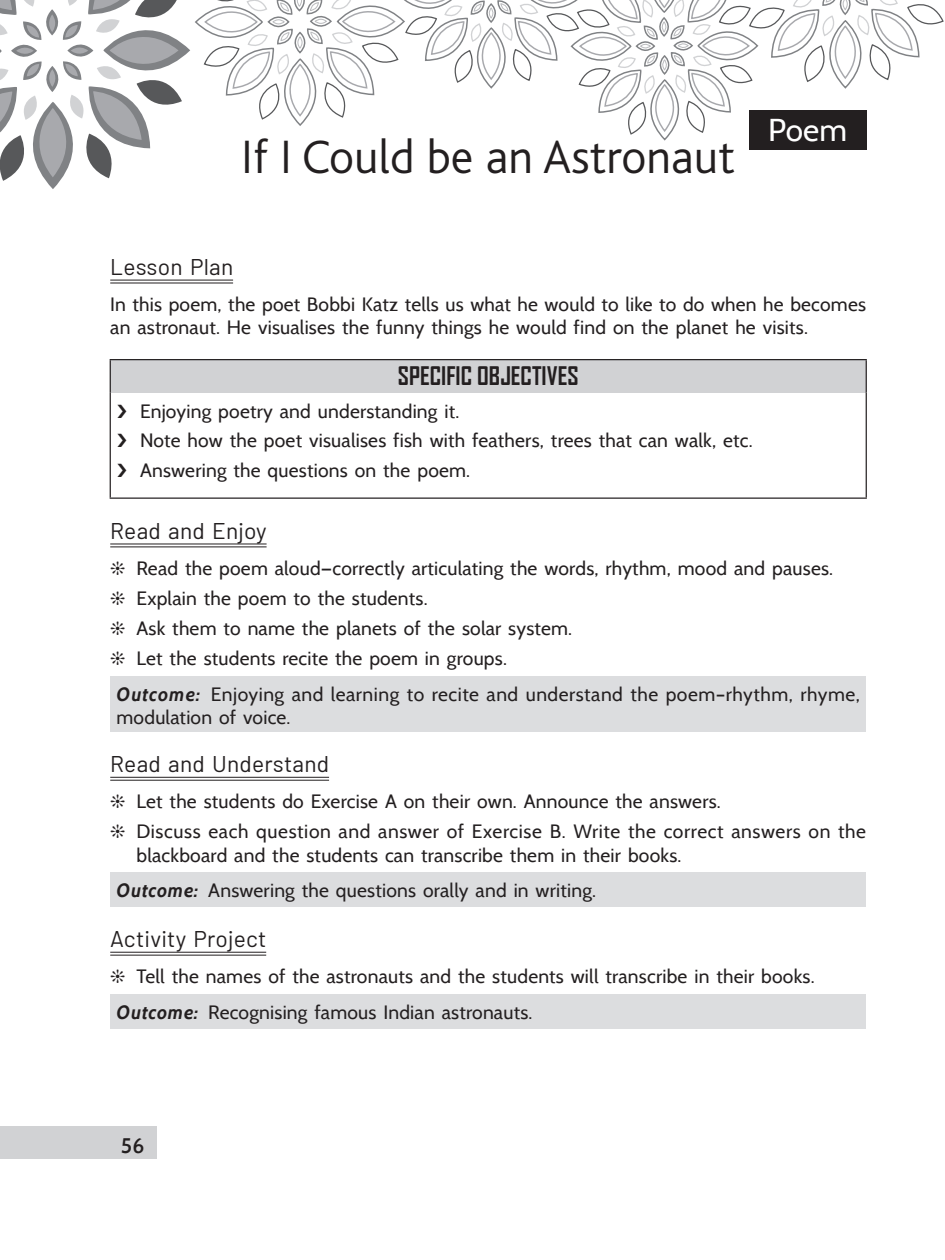
<style>
.page{position:relative;width:945px;height:1260px;background:#fff}
.page>*{position:absolute;margin:0;border:0;box-sizing:border-box;transform-origin:0 0}
.Chapter_head{font:300 49px "Bliss Icelandic";color:#231f20}
.t1{font:31.5px "Cabin";color:#fff}
.t2{font:700 24.5px "Agency FB";color:#231f20}
.Heading_2{font:22.75px "Barlow";letter-spacing:.01em;color:#231f20}
.t3{font:600 21px "Cabin";color:#231f20}
.Body_text{font:19.25px/23.1px "Cabin";letter-spacing:.01em;color:#231f20}
.Specific_Objective{font:19.25px "Cabin";letter-spacing:.01em;color:#231f20}
.s1{font-weight:700;font-style:italic}
</style>
<div class="page">
<svg style="left:0;top:0;width:943px;height:189px"></svg>
<div style="left:0;top:1126px;width:157px;height:33px;background:#d1d2d4"></div>
<hr style="left:110px;top:280px;width:123px;height:1px;background:#231f20">
<hr style="left:110px;top:283px;width:123px;height:1px;background:#231f20">
<hr style="left:110px;top:544px;width:157px;height:1px;background:#231f20">
<hr style="left:110px;top:547px;width:157px;height:1px;background:#231f20">
<hr style="left:110px;top:777px;width:219px;height:1px;background:#231f20">
<hr style="left:110px;top:780px;width:219px;height:1px;background:#231f20">
<hr style="left:110px;top:952px;width:156px;height:1px;background:#231f20">
<hr style="left:110px;top:955px;width:156px;height:1px;background:#231f20">
<div style="left:110px;top:360px;width:756px;height:32px;background:#d1d2d4"></div>
<hr style="left:110px;top:359px;width:757px;height:1px;background:#231f20">
<hr style="left:110px;top:360px;width:1px;height:32px;background:#231f20">
<hr style="left:866px;top:360px;width:1px;height:32px;background:#231f20">
<hr style="left:110px;top:392px;width:1px;height:106px;background:#231f20">
<hr style="left:866px;top:392px;width:1px;height:106px;background:#231f20">
<hr style="left:110px;top:498px;width:757px;height:1px;background:#231f20">
<div style="left:110px;top:676px;width:756px;height:56px;background:#dcdddf"></div>
<div style="left:110px;top:872px;width:756px;height:35px;background:#dcdddf"></div>
<div style="left:110px;top:994px;width:756px;height:35px;background:#dcdddf"></div>
<div style="left:749px;top:110px;width:117px;height:40px;background:#231f20"></div>
<p class="Chapter_head" style="left:241px;top:131px;width:496px">If I Could be an Astronaut</p>
<p class="t1" style="left:768px;top:110px;width:80px">Poem</p>
<p class="Heading_2" style="left:110px;top:252px;width:125px">Lesson Plan</p>
<p class="Body_text" style="left:110px;top:293px;width:757px">In this poem, the poet Bobbi Katz tells us what he would to like to do when he becomes an astronaut. He visualises the funny things he would find on the planet he visits.</p>
<p class="t2" style="left:398px;top:361px;width:182px">SPECIFIC OBJECTIVES</p>
<p class="Specific_Objective" style="left:140px;top:399px;width:321px">Enjoying poetry and understanding it.</p>
<p class="Specific_Objective" style="left:140px;top:429px;width:614px">Note how the poet visualises fish with feathers, trees that can walk, etc.</p>
<p class="Specific_Objective" style="left:140px;top:458px;width:332px">Answering the questions on the poem.</p>
<p class="Heading_2" style="left:110px;top:516px;width:158px">Read and Enjoy</p>
<p class="Body_text" style="left:137px;top:557px;width:698px">Read the poem aloud—correctly articulating the words, rhythm, mood and pauses.</p>
<p class="Body_text" style="left:137px;top:587px;width:293px">Explain the poem to the students.</p>
<p class="Body_text" style="left:137px;top:617px;width:437px">Ask them to name the planets of the solar system.</p>
<p class="Body_text" style="left:137px;top:647px;width:372px">Let the students recite the poem in groups.</p>
<p class="Body_text" style="left:117px;top:683px;width:745px"><span class="s1">Outcome:</span> Enjoying and learning to recite and understand the poem–rhythm, rhyme, modulation of voice.</p>
<p class="Heading_2" style="left:110px;top:750px;width:221px">Read and Understand</p>
<p class="Body_text" style="left:137px;top:790px;width:586px">Let the students do Exercise A on their own. Announce the answers.</p>
<p class="Body_text" style="left:136px;top:820px;width:731px">Discuss each question and answer of Exercise B. Write the correct answers on the blackboard and the students can transcribe them in their books.</p>
<p class="Body_text" style="left:117px;top:879px;width:481px"><span class="s1">Outcome:</span> Answering the questions orally and in writing.</p>
<p class="Heading_2" style="left:110px;top:925px;width:158px">Activity Project</p>
<p class="Body_text" style="left:137px;top:965px;width:680px">Tell the names of the astronauts and the students will transcribe in their books.</p>
<p class="Body_text" style="left:117px;top:1001px;width:417px"><span class="s1">Outcome:</span> Recognising famous Indian astronauts.</p>
<p class="t3" style="left:121px;top:1133px;width:25px">56</p>
</div>
